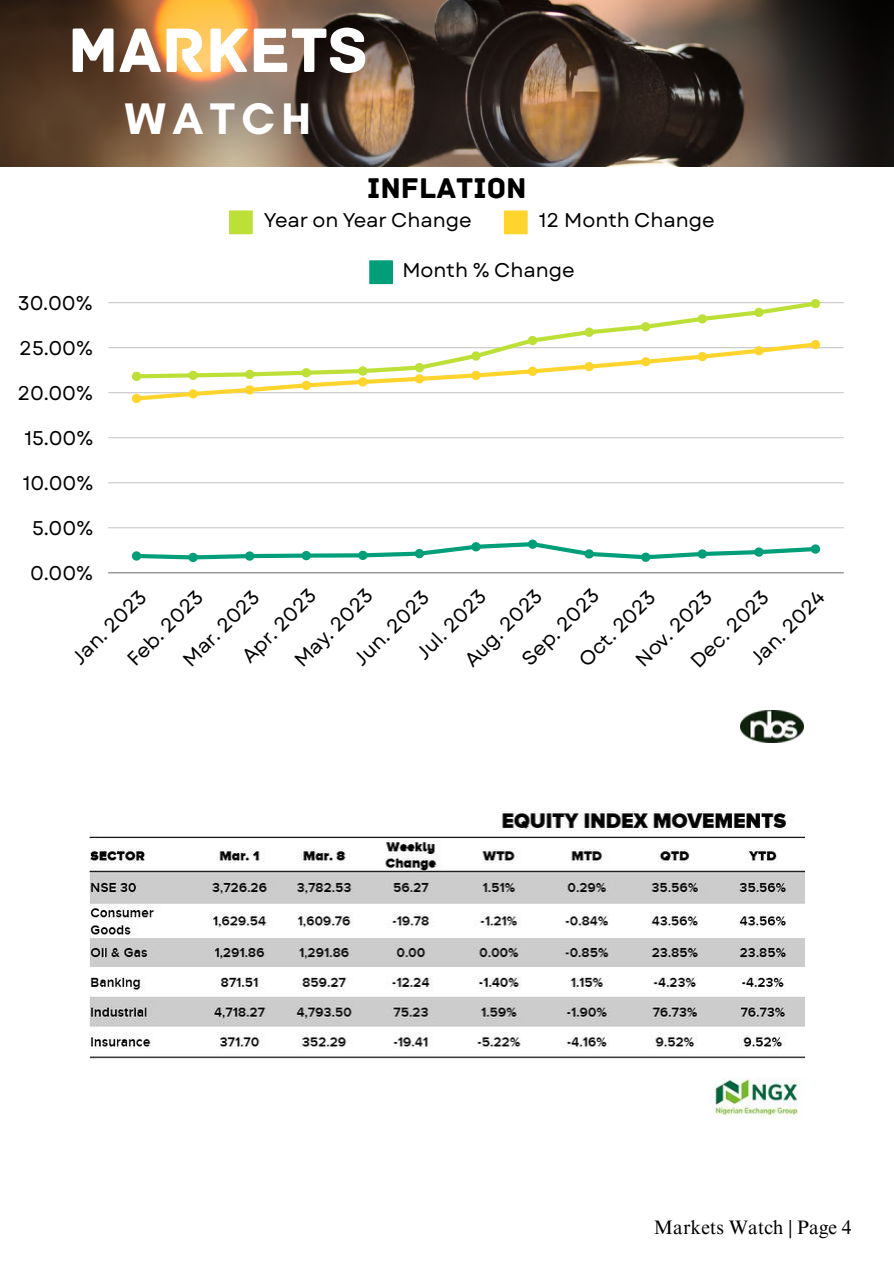
<style>
.page{position:relative;width:894px;height:1264px;background:#fff}
.page>*{position:absolute;margin:0;border:0;box-sizing:border-box;transform-origin:0 0}
.t1{font:66px "Archive";color:#fff}
.t2{font:700 45px "Glacial Indifference";letter-spacing:.145em;color:#fff}
.t3{font:30px "Archive";color:#000}
.t4{font:19.8px "Garet";color:#000}
.t5{font:19.5px "Times NRMT Pro";color:#000}
</style>
<div class="page">
<img style="left:0;top:0;width:893px;height:166px">
<img style="left:740px;top:710px;width:63px;height:32px">
<img style="left:709px;top:1078px;width:90px;height:39px">
<svg style="left:229px;top:210px;width:24px;height:24px"></svg>
<svg style="left:503px;top:210px;width:24px;height:24px"></svg>
<svg style="left:369px;top:260px;width:24px;height:24px"></svg>
<hr style="left:108px;top:527px;width:735px;height:1px;background:#000">
<hr style="left:108px;top:482px;width:735px;height:1px;background:#000">
<hr style="left:108px;top:437px;width:735px;height:1px;background:#000">
<hr style="left:108px;top:392px;width:735px;height:1px;background:#000">
<hr style="left:108px;top:347px;width:735px;height:1px;background:#000">
<hr style="left:108px;top:302px;width:735px;height:1px;background:#000">
<hr style="left:108px;top:572px;width:735px;height:1px;background:#000">
<div style="left:249px;top:553px;width:57px;height:5px;background:#009f79"></div>
<svg style="left:311px;top:553px;width:47px;height:4px"></svg>
<svg style="left:132px;top:299px;width:688px;height:104px"></svg>
<svg style="left:132px;top:551px;width:122px;height:11px"></svg>
<svg style="left:301px;top:551px;width:10px;height:9px"></svg>
<svg style="left:358px;top:539px;width:461px;height:23px"></svg>
<img style="left:89px;top:808px;width:715px;height:251px">
<h1 class="t1" style="left:68px;top:11px;width:302px">MARKETS</h1>
<h2 class="t2" style="left:125px;top:92px;width:187px">WATCH</h2>
<h3 class="t3" style="left:367px;top:170px;width:161px">INFLATION</h3>
<p class="t4" style="left:18px;top:288px;width:76px">30.00%</p>
<p class="t4" style="left:19px;top:333px;width:75px">25.00%</p>
<p class="t4" style="left:17px;top:378px;width:77px">20.00%</p>
<p class="t4" style="left:25px;top:423px;width:70px">15.00%</p>
<p class="t4" style="left:23px;top:468px;width:72px">10.00%</p>
<p class="t4" style="left:32px;top:513px;width:63px">5.00%</p>
<p class="t4" style="left:30px;top:558px;width:64px">0.00%</p>
<p class="t4" style="left:264px;top:206px;width:209px">Year on Year Change</p>
<p class="t4" style="left:538px;top:206px;width:177px">12 Month Change</p>
<p class="t4" style="left:402px;top:256px;width:174px">Month % Change</p>
<p class="t4" style="left:515px;top:652px;width:101px;rotate:-45deg">Sep. 2023</p>
<p class="t4" style="left:235px;top:649px;width:97px;rotate:-45deg">Apr. 2023</p>
<p class="t4" style="left:287px;top:653px;width:103px;rotate:-45deg">May. 2023</p>
<p class="t4" style="left:457px;top:653px;width:102px;rotate:-45deg">Aug. 2023</p>
<p class="t4" style="left:410px;top:645px;width:90px;rotate:-45deg">Jul. 2023</p>
<p class="t4" style="left:121px;top:652px;width:99px;rotate:-45deg">Feb. 2023</p>
<p class="t4" style="left:65px;top:650px;width:97px;rotate:-45deg">Jan. 2023</p>
<p class="t4" style="left:628px;top:653px;width:100px;rotate:-45deg">Nov. 2023</p>
<p class="t4" style="left:683px;top:654px;width:102px;rotate:-45deg">Dec. 2023</p>
<p class="t4" style="left:176px;top:653px;width:100px;rotate:-45deg">Mar. 2023</p>
<p class="t4" style="left:743px;top:651px;width:97px;rotate:-45deg">Jan. 2024</p>
<p class="t4" style="left:572px;top:653px;width:100px;rotate:-45deg">Oct. 2023</p>
<p class="t4" style="left:347px;top:651px;width:98px;rotate:-45deg">Jun. 2023</p>
<p class="t5" style="left:653px;top:1220px;width:199px">Markets Watch | Page 4</p>
</div>
